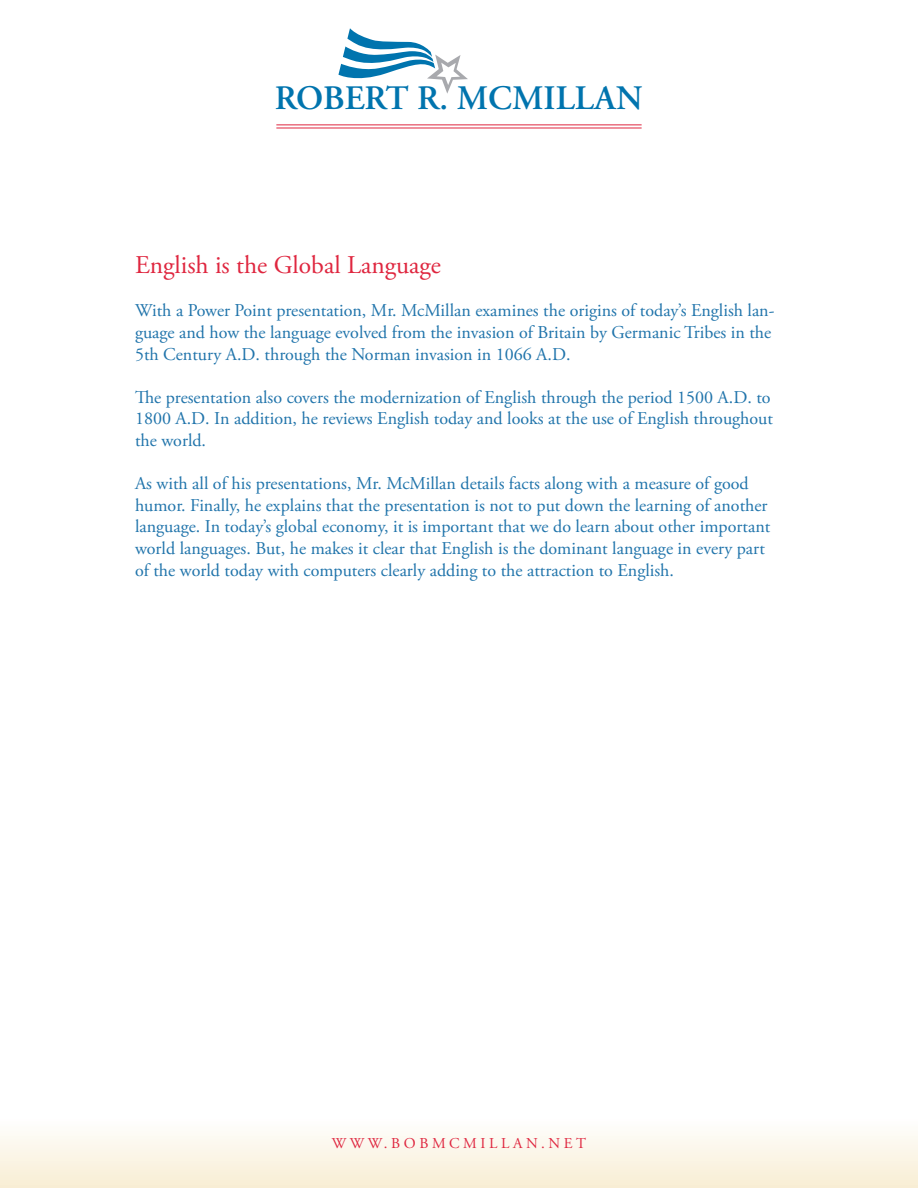
<style>
.page{position:relative;width:918px;height:1188px;background:#fff}
.page>*{position:absolute;margin:0;border:0;box-sizing:border-box;transform-origin:0 0}
.t1{font:600 34.2px "Adobe Garamond Pro";color:#0074ae}
.t2{font:25.5px "Adobe Garamond Pro";color:#df263f}
.t3{font:18px/21.6px "Adobe Garamond Pro";color:#2074ab}
.t4{font:15px "Adobe Garamond Pro";letter-spacing:.24em;color:#df263f}
</style>
<div class="page">
<hr style="left:276px;top:128px;width:366px;height:1px;background:#df263f">
<hr style="left:276px;top:124px;width:366px;height:1px;background:#df263f">
<svg style="left:338px;top:28px;width:130px;height:66px"></svg>
<div style="left:0;top:1118px;width:918px;height:70px;background:linear-gradient(to bottom,#fefefe,#f8eed4)"></div>
<h1 class="t1" style="left:275px;top:78px;width:369px">ROBERT R. MCMILLAN</h1>
<p class="t2" style="left:135px;top:250px;width:307px">English is the Global Language</p>
<p class="t3" style="left:135px;top:301px;width:641px">With a Power Point presentation, Mr. McMillan examines the origins of today’s English lan&shy;guage and how the language evolved from the invasion of Britain by Germanic Tribes in the<br>5th Century A.D. through the Norman invasion in 1066 A.D.</p>
<p class="t3" style="left:135px;top:387px;width:640px">The presentation also covers the modernization of English through the period 1500 A.D. to<br>1800 A.D. In addition, he reviews English today and looks at the use of English throughout the world.</p>
<p class="t3" style="left:135px;top:473px;width:637px">As with all of his presentations, Mr. McMillan details facts along with a measure of good humor. Finally, he explains that the presentation is not to put down the learning of another language. In today’s global economy, it is important that we do learn about other important world languages. But, he makes it clear that English is the dominant language in every part of the world today with computers clearly adding to the attraction to English.</p>
<p class="t4" style="left:332px;top:1134px;width:256px">WWW.BOBMCMILLAN.NET</p>
</div>
